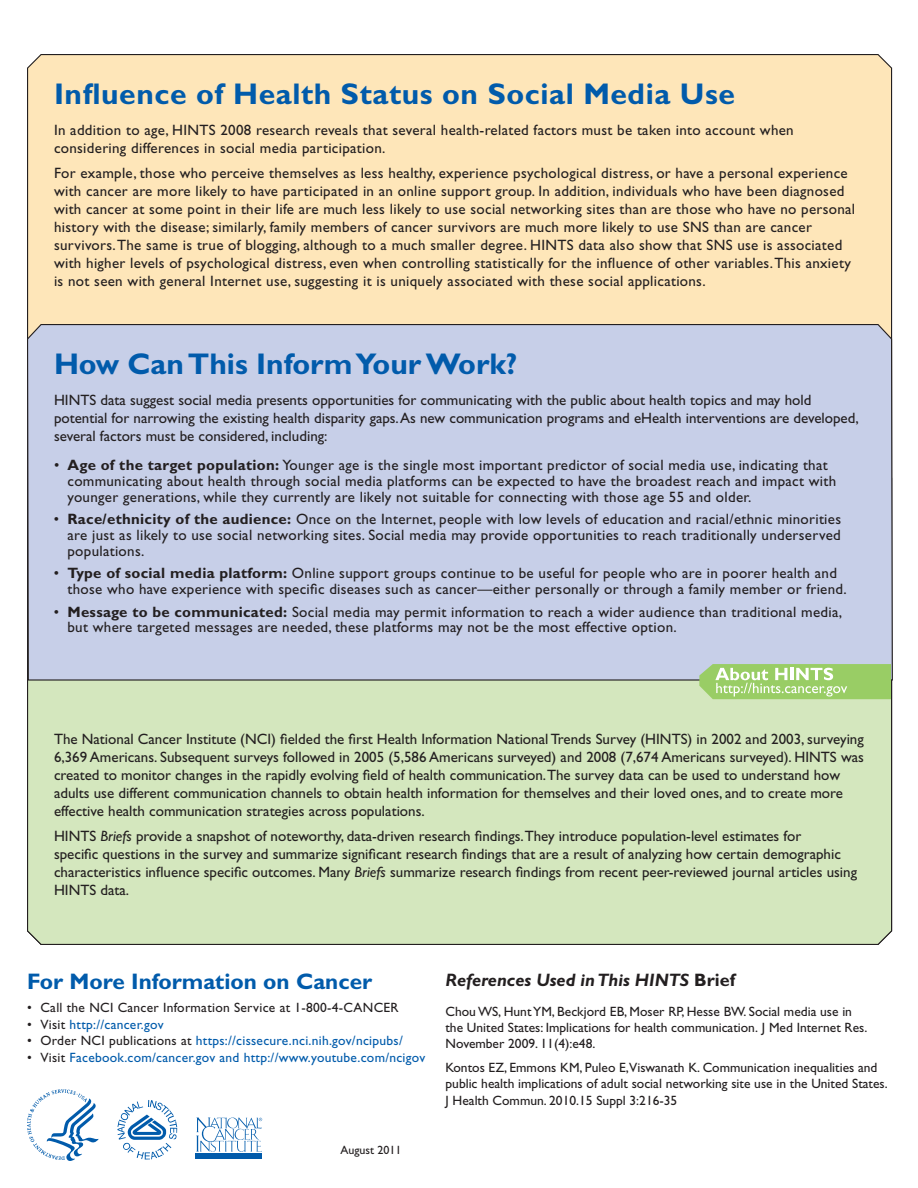
<style>
.page{position:relative;width:918px;height:1188px;background:#fff}
.page>*{position:absolute;margin:0;border:0;box-sizing:border-box;transform-origin:0 0}
.t1{font:700 30px "Gill Sans";letter-spacing:.02em;color:#015bab}
.t2{font:700 30px "Gill Sans";color:#015bab}
.t3{font:700 22.5px "Gill Sans";color:#015bab}
.t4{font:italic 700 18px "Gill Sans";color:#231f20}
.t5{font:15px/18px "Gill Sans";letter-spacing:.02em;color:#231f20}
.t6{font:15px/18px "Gill Sans";color:#231f20}
.t7{font:13.5px/16.5px "Gill Sans";color:#231f20}
.t8{font:13.5px "Gill Sans";letter-spacing:.02em;color:#015bab}
.t9{font:13.5px "Gill Sans";letter-spacing:.02em;color:#231f20}
.t10{font:12px "Gill Sans";color:#231f20}
.s1{font-weight:700}
.s2{font-style:italic}
.s3{color:#231f20}
.s4{font-style:normal}
</style>
<div class="page">
<div style="left:27px;top:54px;width:866px;height:269px;background:#fee6b9"></div>
<div style="left:27px;top:681px;width:866px;height:264px;background:#d4e7be"></div>
<div style="left:27px;top:323px;width:866px;height:358px;background:#c7cfe8"></div>
<svg style="left:699px;top:664px;width:192px;height:35px"></svg>
<svg style="left:27px;top:1089px;width:72px;height:72px"></svg>
<div style="left:196px;top:1154px;width:66px;height:5px;background:#015bab"></div>
<svg style="left:196px;top:1117px;width:66px;height:35px"></svg>
<svg style="left:117px;top:1100px;width:60px;height:60px"></svg>
<p class="t1" style="left:54px;top:76px;width:683px">Influence of Health Status on Social Media Use</p>
<p class="t5" style="left:54px;top:121px;width:741px">In addition to age, HINTS 2008 research reveals that several health-related factors must be taken into account when considering differences in social media participation.</p>
<p class="t5" style="left:54px;top:164px;width:803px">For example, those who perceive themselves as less healthy, experience psychological distress, or have a personal experience with cancer are more likely to have participated in an online support group. In addition, individuals who have been diagnosed with cancer at some point in their life are much less likely to use social networking sites than are those who have no personal history with the disease; similarly, family members of cancer survivors are much more likely to use SNS than are cancer survivors. The same is true of blogging, although to a much smaller degree. HINTS data also show that SNS use is associated with higher levels of psychological distress, even when controlling statistically for the influence of other variables. This anxiety is not seen with general Internet use, suggesting it is uniquely associated with these social applications.</p>
<p class="t2" style="left:54px;top:346px;width:465px">How Can This Inform Your Work?</p>
<p class="t6" style="left:54px;top:391px;width:806px">HINTS data suggest social media presents opportunities for communicating with the public about health topics and may hold potential for narrowing the existing health disparity gaps. As new communication programs and eHealth interventions are developed, several factors must be considered, including:</p>
<p class="t5" style="left:67px;top:457px;width:770px;line-height:15.8px;text-indent:-13px">• <span class="s1">Age of the target population:</span> Younger age is the single most important predictor of social media use, indicating that communicating about health through social media platforms can be expected to have the broadest reach and impact with younger generations, while they currently are likely not suitable for connecting with those age 55 and older.</p>
<p class="t5" style="left:67px;top:511px;width:775px;line-height:15.8px;text-align:justify;text-indent:-14px">• <span class="s1">Race/ethnicity of the audience:</span> Once on the Internet, people with low levels of education and racial/ethnic minorities are just as likely to use social networking sites. Social media may provide opportunities to reach traditionally underserved populations.</p>
<p class="t5" style="left:67px;top:565px;width:781px;line-height:15.8px;text-indent:-14px">• <span class="s1">Type of social media platform:</span> Online support groups continue to be useful for people who are in poorer health and those who have experience with specific diseases such as cancer—either personally or through a family member or friend.</p>
<p class="t5" style="left:67px;top:604px;width:776px;line-height:15.8px;text-indent:-14px">• <span class="s1">Message to be communicated:</span> Social media may permit information to reach a wider audience than traditional media, but where targeted messages are needed, these platforms may not be the most effective option.</p>
<p class="t6" style="left:54px;top:731px;width:811px">The National Cancer Institute (NCI) fielded the first Health Information National Trends Survey (HINTS) in 2002 and 2003, surveying 6,369 Americans. Subsequent surveys followed in 2005 (5,586 Americans surveyed) and 2008 (7,674 Americans surveyed). HINTS was created to monitor changes in the rapidly evolving field of health communication.The survey data can be used to understand how adults use different communication channels to obtain health information for themselves and their loved ones, and to create more effective health communication strategies across populations.</p>
<p class="t6" style="left:54px;top:827px;width:805px">HINTS <span class="s2">Briefs</span> provide a snapshot of noteworthy, data-driven research findings.They introduce population-level estimates for<br>specific questions in the survey and summarize significant research findings that are a result of analyzing how certain demographic characteristics influence specific outcomes. Many <span class="s2">Briefs</span> summarize research findings from recent peer-reviewed journal articles using HINTS data.</p>
<p class="t3" style="left:27px;top:968px;width:347px">For More Information on Cancer</p>
<p class="t9" style="left:27px;top:1000px;width:373px">• Call the NCI Cancer Information Service at 1-800-4-CANCER</p>
<p class="t8" style="left:27px;top:1016px;width:138px"><span class="s3">• Visit</span> http://cancer.gov</p>
<p class="t8" style="left:27px;top:1033px;width:377px"><span class="s3">• Order NCI publications at</span> https://cissecure.nci.nih.gov/ncipubs/</p>
<p class="t8" style="left:27px;top:1049px;width:400px"><span class="s3">• Visit</span> Facebook.com/cancer.gov and http://www.youtube.com/ncigov</p>
<p class="t10" style="left:340px;top:1143px;width:63px">August 2011</p>
<p class="t4" style="left:446px;top:969px;width:291px">References Used in This HINTS <span class="s4">Brief</span></p>
<p class="t7" style="left:446px;top:1003px;width:423px">Chou WS, Hunt YM, Beckjord EB, Moser RP, Hesse BW. Social media use in the United States: Implications for health communication. J Med Internet Res.<br>November 2009. 11(4):e48.</p>
<p class="t7" style="left:446px;top:1059px;width:444px">Kontos EZ, Emmons KM, Puleo E,Viswanath K. Communication inequalities and public health implications of adult social networking site use in the United States.<br>J Health Commun. 2010.15 Suppl 3:216-35</p>
</div>
